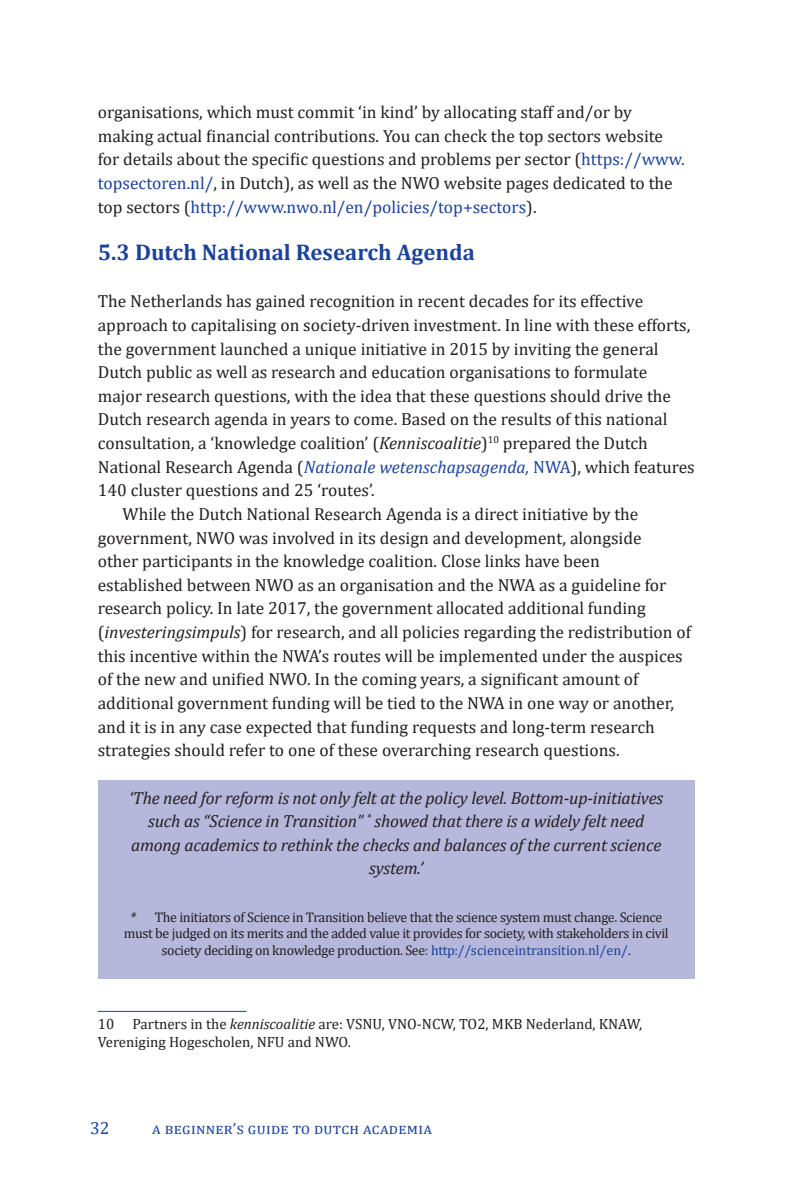
<style>
.page{position:relative;width:794px;height:1191px;background:#fff}
.page>*{position:absolute;margin:0;border:0;box-sizing:border-box;transform-origin:0 0}
.kop2{font:700 22.75px "Cambria";color:#1b4299}
._05a-platte_tekst_in{font:17.5px/23.6px "Cambria";color:#231f20}
._05-platte_teksT_Eng{font:17.5px/23.6px "Cambria";color:#231f20}
.citaat_Engels{font:italic 17.5px/23.6px "Cambria";letter-spacing:-.01em;color:#231f20;text-align:center}
.t1{font:17.5px "Cambria";color:#1b4299}
.t2{font:15.75px "Cambria";letter-spacing:.02em;color:#1b4299}
._22_voetnoot{font:14.88px/17.8px "Cambria";color:#231f20}
.citaat_Engels-2{font:14px/16.6px "Cambria";letter-spacing:-.025em;color:#231f20;text-align:center}
.s1{color:#1b4299}
.s2{font-style:italic}
.s3{font-style:italic;color:#1b4299}
</style>
<div class="page">
<div style="left:98px;top:780px;width:596px;height:199px;background:#b5b7db"></div>
<hr style="left:98px;top:1011px;width:149px;height:1px;background:#1b4299">
<p class="_05a-platte_tekst_in" style="left:98px;top:100px;width:588px">organisations, which must commit ‘in kind’ by allocating staff and/or by making actual financial contributions. You can check the top sectors website for details about the specific questions and problems per sector (<span class="s1">https://www. topsectoren.nl/</span>, in Dutch), as well as the NWO website pages dedicated to the top sectors (<span class="s1">http://www.nwo.nl/en/policies/top+sectors</span>).</p>
<p class="kop2" style="left:98px;top:236px;width:379px">5.3 Dutch National Research Agenda</p>
<p class="_05-platte_teksT_Eng" style="left:98px;top:289px;width:598px">The Netherlands has gained recognition in recent decades for its effective approach to capitalising on society-driven investment. In line with these efforts, the government launched a unique initiative in 2015 by inviting the general Dutch public as well as research and education organisations to formulate major research questions, with the idea that these questions should drive the Dutch research agenda in years to come. Based on the results of this national consultation, a ‘knowledge coalition’ (<span class="s2">Kenniscoalitie</span>)<sup>10</sup> prepared the Dutch National Research Agenda (<span class="s3">Nationale wetenschapsagenda,</span> <span class="s1">NWA</span>), which features 140 cluster questions and 25 ‘routes’.</p>
<p class="_05a-platte_tekst_in" style="left:98px;top:502px;width:595px;text-indent:25px">While the Dutch National Research Agenda is a direct initiative by the government, NWO was involved in its design and development, alongside<br>other participants in the knowledge coalition. Close links have been<br>established between NWO as an organisation and the NWA as a guideline for research policy. In late 2017, the government allocated additional funding (<span class="s2">investeringsimpuls</span>) for research, and all policies regarding the redistribution of this incentive within the NWA’s routes will be implemented under the auspices of the new and unified NWO. In the coming years, a significant amount of additional government funding will be tied to the NWA in one way or another, and it is in any case expected that funding requests and long-term research strategies should refer to one of these overarching research questions.</p>
<p class="citaat_Engels" style="left:129px;top:785px;width:535px">‘The need for reform is not only felt at the policy level. Bottom-up-initiatives such as “Science in Transition” <sup>*</sup> showed that there is a widely felt need among academics to rethink the checks and balances of the current science system.’</p>
<p class="citaat_Engels-2" style="left:124px;top:908px;width:546px"><span class="s2">*</span> The initiators of Science in Transition believe that the science system must change. Science must be judged on its merits and the added value it provides for society, with stakeholders in civil society deciding on knowledge production. See<span class="s1">: http://scienceintransition.nl/en/</span>.</p>
<p class="_22_voetnoot" style="left:98px;top:1015px;width:546px">10 Partners in the <span class="s2">kenniscoalitie</span> are: VSNU, VNO-NCW, TO2, MKB Nederland, KNAW,<br>Vereniging Hogescholen, NFU and NWO.</p>
<p class="t1" style="left:90px;top:1118px;width:21px">32</p>
<p class="t2" style="left:152px;top:1119px;width:281px">a beginner’s guide to dutch academia</p>
</div>
